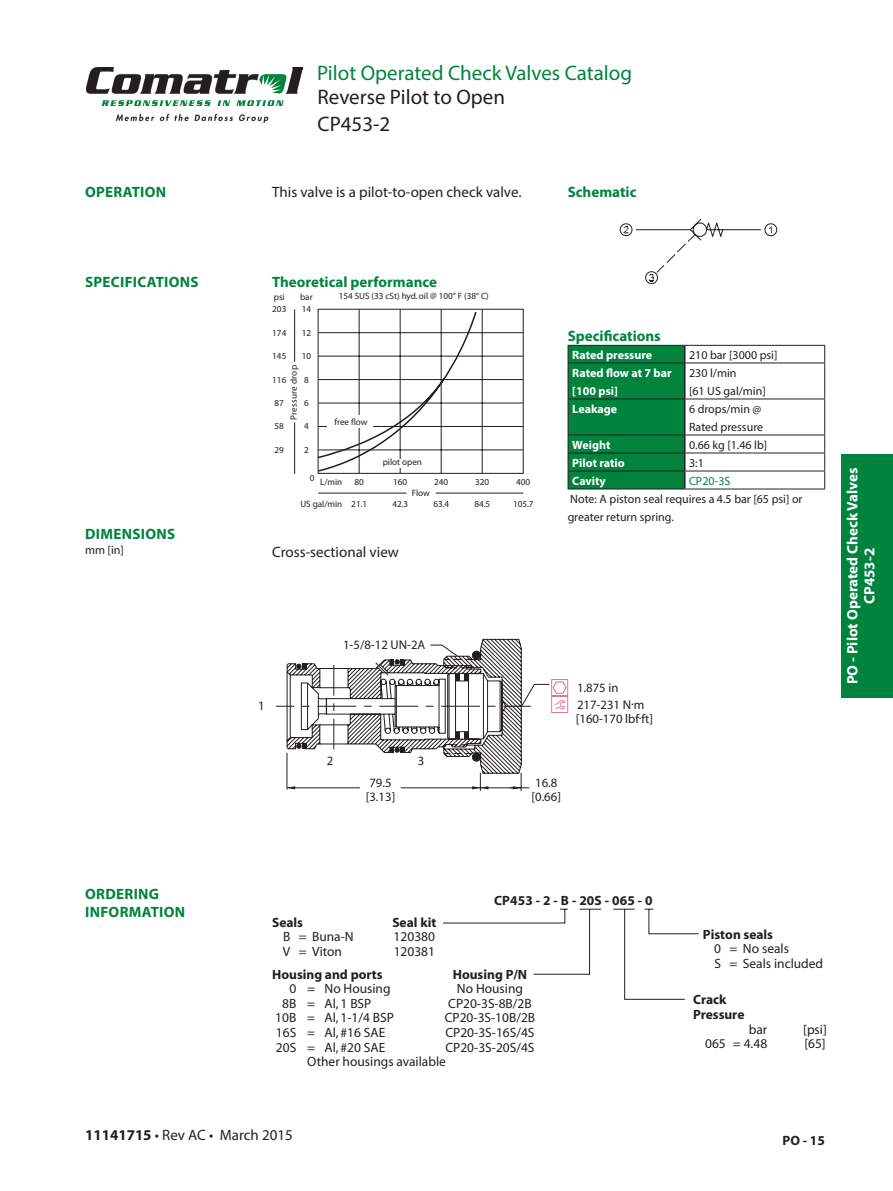
<style>
.page{position:relative;width:893px;height:1191px;background:#fff}
.page>*{position:absolute;margin:0;border:0;box-sizing:border-box;transform-origin:0 0}
.t1{font:21px "Myriad Pro";color:#00843d}
._103_Heading_1{font:21px "Myriad Pro";color:#231f20}
._200_Body_Text{font:15px "Myriad Pro";color:#231f20}
._300_Illustration{font:700 15px/18px "Myriad Pro";letter-spacing:.02em;color:#00843d}
._300_Illustration-2{font:700 15px "Myriad Pro";color:#00843d}
._901_Tab_Valve{font:700 15px "Myriad Pro";color:#fff}
._300_Illustration-3{font:15px "Myriad Pro";color:#231f20}
.Ordering{font:13.5px/14.5px "Myriad";color:#231f20}
.Ordering-2{font:700 13.5px/14.9px "Myriad";color:#231f20}
.t2{font:700 13.5px "Myriad Pro";color:#231f20}
.Cross-Section{font:12.75px/13.8px "Myriad";color:#231f20}
.Cross-Section-2{font:12.75px "Myriad Ringers";color:#231f20}
._400_Table_Text{font:12px/18px "Myriad Pro";color:#231f20}
._400_Table_Text-2{font:700 12px/18px "Myriad Pro";color:#fff}
._400_Table_Text-3{font:12px "Myriad Pro";color:#00843d}
._306_Annotations{font:12px "Myriad Pro";color:#231f20}
.Performance{font:9.15px "Myriad";color:#231f20}
.Performance-2{font:9.15px "Myriad";letter-spacing:.03em;color:#231f20}
.s1{font-weight:700}
</style>
<div class="page">
<div style="left:842px;top:454px;width:51px;height:243px;background:#00843d"></div>
<img style="left:87px;top:67px;width:215px;height:55px">
<hr style="left:318px;top:449px;width:205px;height:1px;background:#231f20">
<hr style="left:482px;top:309px;width:1px;height:165px;background:#231f20">
<hr style="left:318px;top:426px;width:205px;height:1px;background:#231f20">
<hr style="left:318px;top:403px;width:205px;height:1px;background:#231f20">
<hr style="left:318px;top:379px;width:205px;height:1px;background:#231f20">
<hr style="left:318px;top:356px;width:205px;height:1px;background:#231f20">
<hr style="left:318px;top:332px;width:205px;height:1px;background:#231f20">
<div style="left:318px;top:309px;width:206px;height:165px;border:1px solid #231f20"></div>
<hr style="left:294px;top:422px;width:1px;height:52px;background:#231f20">
<hr style="left:294px;top:309px;width:1px;height:53px;background:#231f20">
<hr style="left:436px;top:493px;width:87px;height:1px;background:#231f20">
<hr style="left:318px;top:493px;width:88px;height:1px;background:#231f20">
<svg style="left:317px;top:310px;width:161px;height:163px"></svg>
<svg style="left:619px;top:219px;width:159px;height:65px"></svg>
<svg style="left:613px;top:908px;width:86px;height:92px"></svg>
<svg style="left:443px;top:908px;width:158px;height:67px"></svg>
<hr style="left:685px;top:345px;width:140px;height:1px;background:#231f20">
<svg style="left:824px;top:346px;width:1px;height:16px"></svg>
<hr style="left:685px;top:362px;width:140px;height:1px;background:#231f20">
<hr style="left:824px;top:363px;width:1px;height:35px;background:#231f20">
<hr style="left:685px;top:398px;width:140px;height:1px;background:#231f20">
<hr style="left:824px;top:399px;width:1px;height:35px;background:#231f20">
<hr style="left:685px;top:434px;width:140px;height:1px;background:#231f20">
<hr style="left:685px;top:452px;width:140px;height:1px;background:#231f20">
<hr style="left:685px;top:470px;width:140px;height:1px;background:#231f20">
<svg style="left:824px;top:435px;width:1px;height:53px"></svg>
<hr style="left:685px;top:488px;width:140px;height:1px;background:#231f20">
<svg style="left:568px;top:345px;width:117px;height:143px;background:#027e3b"></svg>
<hr style="left:568px;top:488px;width:117px;height:1px;background:#231f20">
<svg style="left:276px;top:639px;width:274px;height:152px"></svg>
<h1 class="t1" style="left:317px;top:60px;width:316px">Pilot Operated Check Valves Catalog</h1>
<p class="_103_Heading_1" style="left:317px;top:84px;width:189px">Reverse Pilot to Open</p>
<p class="_103_Heading_1" style="left:317px;top:111px;width:74px">CP453-2</p>
<p class="_300_Illustration" style="left:85px;top:182px;width:83px">OPERATION</p>
<p class="_200_Body_Text" style="left:272px;top:182px;width:251px">This valve is a pilot-to-open check valve.</p>
<p class="_300_Illustration-2" style="left:568px;top:182px;width:70px">Schematic</p>
<p class="_300_Illustration" style="left:85px;top:272px;width:115px">SPECIFICATIONS</p>
<p class="_300_Illustration-2" style="left:272px;top:272px;width:166px">Theoretical performance</p>
<p class="Performance" style="left:274px;top:292px;width:12px">psi</p>
<p class="Performance" style="left:300px;top:292px;width:14px">bar</p>
<p class="Performance" style="left:339px;top:291px;width:152px">154 SUS (33 cSt) hyd. oil @ 100° F (38° C)</p>
<p class="Performance" style="left:272px;top:304px;width:16px">203</p>
<p class="Performance" style="left:302px;top:304px;width:11px">14</p>
<p class="Performance" style="left:272px;top:328px;width:16px">174</p>
<p class="Performance" style="left:302px;top:328px;width:11px">12</p>
<p class="_300_Illustration-2" style="left:568px;top:326px;width:94px">Specifications</p>
<p class="_300_Illustration" style="left:85px;top:524px;width:92px">DIMENSIONS</p>
<p class="_306_Annotations" style="left:85px;top:543px;width:40px">mm [in]</p>
<p class="Performance" style="left:272px;top:351px;width:16px">145</p>
<p class="Performance" style="left:302px;top:351px;width:11px">10</p>
<p class="Performance-2" style="left:289px;top:420px;width:57px;rotate:-90deg">Pressure drop</p>
<p class="Performance" style="left:304px;top:375px;width:6px">8</p>
<p class="Performance" style="left:272px;top:375px;width:16px">116</p>
<p class="Performance" style="left:275px;top:398px;width:11px">87</p>
<p class="Performance" style="left:304px;top:398px;width:6px">6</p>
<p class="Performance" style="left:275px;top:422px;width:11px">58</p>
<p class="Performance" style="left:275px;top:445px;width:11px">29</p>
<p class="Performance" style="left:304px;top:422px;width:6px">4</p>
<p class="Performance" style="left:304px;top:445px;width:6px">2</p>
<p class="Performance" style="left:334px;top:417px;width:35px">free flow</p>
<p class="Performance" style="left:310px;top:473px;width:6px">0</p>
<p class="Performance" style="left:320px;top:478px;width:24px">L/min</p>
<p class="Performance" style="left:355px;top:478px;width:11px">80</p>
<p class="Performance" style="left:300px;top:499px;width:68px">US gal/min 21.1</p>
<p class="Performance" style="left:383px;top:457px;width:41px">pilot open</p>
<p class="Performance" style="left:393px;top:478px;width:16px">160</p>
<p class="Performance" style="left:434px;top:478px;width:16px">240</p>
<p class="Performance" style="left:475px;top:478px;width:16px">320</p>
<p class="Performance" style="left:516px;top:478px;width:16px">400</p>
<p class="Performance" style="left:392px;top:499px;width:17px">42.3</p>
<p class="Performance" style="left:433px;top:499px;width:17px">63.4</p>
<p class="Performance" style="left:474px;top:499px;width:17px">84.5</p>
<p class="Performance" style="left:513px;top:499px;width:22px">105.7</p>
<p class="Performance" style="left:412px;top:488px;width:20px">Flow</p>
<p class="_300_Illustration-3" style="left:272px;top:542px;width:128px">Cross-sectional view</p>
<p class="Cross-Section-2" style="left:258px;top:698px;width:8px">1</p>
<p class="Cross-Section" style="left:343px;top:638px;width:84px">1-5/8-12 UN-2A</p>
<p class="_400_Table_Text-2" style="left:572px;top:345px;width:81px">Rated pressure</p>
<p class="_400_Table_Text" style="left:689px;top:345px;width:90px">210 bar [3000 psi]</p>
<p class="_400_Table_Text-2" style="left:572px;top:363px;width:101px">Rated flow at 7 bar [100 psi]</p>
<p class="_400_Table_Text" style="left:689px;top:363px;width:78px">230 l/min<br>[61 US gal/min]</p>
<p class="_400_Table_Text-2" style="left:572px;top:399px;width:46px">Leakage</p>
<p class="_400_Table_Text" style="left:689px;top:399px;width:76px">6 drops/min @<br>Rated pressure</p>
<p class="_400_Table_Text-2" style="left:572px;top:435px;width:40px">Weight</p>
<p class="_400_Table_Text" style="left:689px;top:435px;width:80px">0.66 kg [1.46 lb]</p>
<p class="_400_Table_Text-2" style="left:572px;top:453px;width:54px">Pilot ratio</p>
<p class="_400_Table_Text" style="left:689px;top:453px;width:16px">3:1</p>
<p class="_400_Table_Text-2" style="left:572px;top:471px;width:35px">Cavity</p>
<p class="_400_Table_Text-3" style="left:689px;top:473px;width:43px">CP20-3S</p>
<p class="_400_Table_Text" style="left:568px;top:489px;width:236px">Note: A piston seal requires a 4.5 bar [65 psi] or greater return spring.</p>
<p class="Cross-Section" style="left:577px;top:680px;width:69px;line-height:16.6px">1.875 in<br>217-231 N.m</p>
<p class="Cross-Section" style="left:576px;top:712px;width:79px">[160-170 lbf.ft]</p>
<p class="_901_Tab_Valve" style="left:843px;top:684px;width:218px;rotate:-90deg">PO - Pilot Operated Check Valves</p>
<p class="_901_Tab_Valve" style="left:860px;top:604px;width:57px;rotate:-90deg">CP453-2</p>
<p class="Cross-Section-2" style="left:327px;top:754px;width:8px">2</p>
<p class="Cross-Section-2" style="left:418px;top:753px;width:8px">3</p>
<p class="Cross-Section" style="left:366px;top:777px;width:31px">79.5 [3.13]</p>
<p class="Cross-Section" style="left:531px;top:777px;width:31px">16.8 [0.66]</p>
<p class="_300_Illustration" style="left:85px;top:884px;width:102px">ORDERING<br>INFORMATION</p>
<p class="Ordering-2" style="left:272px;top:915px;width:32px">Seals</p>
<p class="Ordering-2" style="left:392px;top:915px;width:46px">Seal kit</p>
<p class="Ordering" style="left:283px;top:930px;width:72px">B = Buna-N</p>
<p class="Ordering" style="left:394px;top:930px;width:43px">120380</p>
<p class="Ordering" style="left:283px;top:944px;width:61px">V = Viton</p>
<p class="Ordering" style="left:394px;top:944px;width:43px">120381</p>
<p class="Ordering-2" style="left:494px;top:893px;width:160px">CP453-2-B-20S-065-0</p>
<p class="Ordering-2" style="left:272px;top:967px;width:112px">Housing and ports</p>
<p class="Ordering-2" style="left:453px;top:967px;width:76px">Housing P/N</p>
<p class="Ordering" style="left:289px;top:982px;width:103px">0 = No Housing</p>
<p class="Ordering" style="left:457px;top:982px;width:68px">No Housing</p>
<p class="Ordering" style="left:282px;top:996px;width:91px">8B = Al, 1 BSP</p>
<p class="Ordering" style="left:448px;top:996px;width:85px">CP20-3S-8B/2B</p>
<p class="Ordering" style="left:275px;top:1011px;width:120px">10B = Al, 1-1/4 BSP</p>
<p class="Ordering" style="left:445px;top:1011px;width:92px">CP20-3S-10B/2B</p>
<p class="Ordering" style="left:276px;top:1025px;width:111px">16S = Al, #16 SAE</p>
<p class="Ordering" style="left:445px;top:1025px;width:91px">CP20-3S-16S/4S</p>
<p class="Ordering" style="left:276px;top:1040px;width:111px">20S = Al, #20 SAE</p>
<p class="Ordering" style="left:307px;top:1040px;width:229px;text-indent:138px">CP20-3S-20S/4S<br>Other housings available</p>
<p class="_200_Body_Text" style="left:85px;top:1126px;width:209px"><span class="s1">11141715</span> • Rev AC • March 2015</p>
<p class="Ordering" style="left:714px;top:927px;width:110px;text-indent:-11px"><span class="s1">Piston seals<br></span>0 = No seals<br>S = Seals included</p>
<p class="Ordering-2" style="left:693px;top:992px;width:53px">Crack<br>Pressure</p>
<p class="Ordering" style="left:749px;top:1022px;width:20px">bar</p>
<p class="Ordering" style="left:803px;top:1022px;width:25px">[psi]</p>
<p class="Ordering" style="left:705px;top:1036px;width:64px">065 = 4.48</p>
<p class="Ordering" style="left:804px;top:1036px;width:23px">[65]</p>
<p class="t2" style="left:783px;top:1131px;width:44px">PO - 15</p>
</div>
